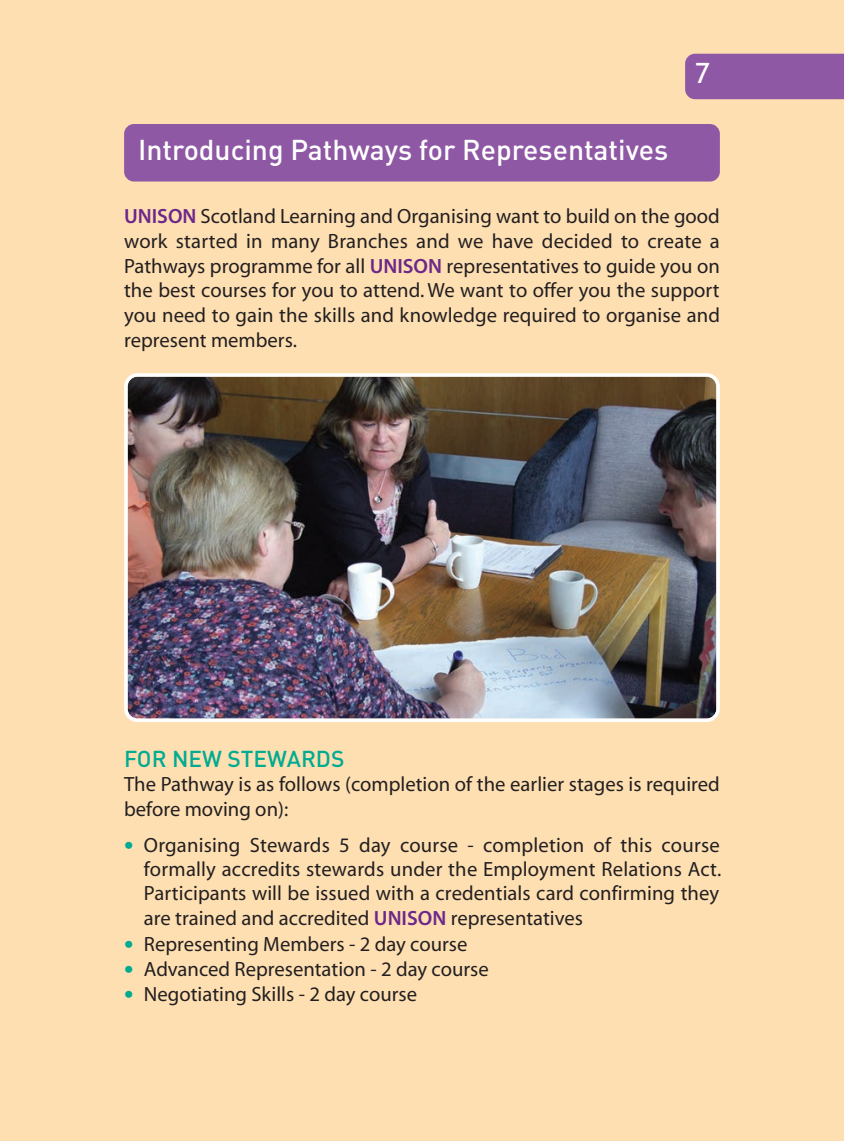
<style>
.page{position:relative;width:844px;height:1141px;background:#fff}
.page>*{position:absolute;margin:0;border:0;box-sizing:border-box;transform-origin:0 0}
.t1{font:500 28.35px "DIN";color:#fff}
.t2{font:28px "Trebuchet MS";color:#fff}
.t3{font:500 22.75px "DIN";color:#00ab91}
.t4{font:20.65px/24.8px "Myriad MM 400 wt 600 wd";color:#231f20;text-align:justify}
.s1{font-family:"Myriad MM 565 wt 600 wd";color:#6c2789}
.s2{font-family:"Tahoma";color:#00ab91}
</style>
<div class="page">
<div style="left:0;top:0;width:843px;height:1141px;background:#fedfb2"></div>
<div style="left:685px;top:54px;width:158px;height:45px;background:#8e58a4"></div>
<div style="left:124px;top:124px;width:595px;height:58px;background:#8e58a4;border-radius:10px"></div>
<img style="left:124px;top:373px;width:595px;height:349px">
<h1 class="t1" style="left:138px;top:134px;width:531px">Introducing Pathways for Representatives</h1>
<h2 class="t2" style="left:694px;top:57px;width:16px">7</h2>
<p class="t4" style="left:124px;top:205px;width:597px"><span class="s1">UNISON</span> Scotland Learning and Organising want to build on the good work started in many Branches and we have decided to create a Pathways programme for all <span class="s1">UNISON</span> representatives to guide you on the best courses for you to attend. We want to offer you the support you need to gain the skills and knowledge required to organise and represent members.</p>
<p class="t3" style="left:124px;top:746px;width:222px">FOR NEW STEWARDS</p>
<p class="t4" style="left:124px;top:774px;width:597px">The Pathway is as follows (completion of the earlier stages is required before moving on):</p>
<p class="t4" style="left:144px;top:835px;width:579px;line-height:24.3px;text-indent:-20px"><span class="s2">•</span> Organising Stewards 5 day course - completion of this course formally accredits stewards under the Employment Relations Act.<br>Participants will be issued with a credentials card confirming they are trained and accredited <span class="s1">UNISON</span> representatives</p>
<p class="t4" style="left:124px;top:934px;width:345px"><span class="s2">•</span> Representing Members - 2 day course</p>
<p class="t4" style="left:124px;top:958px;width:366px"><span class="s2">•</span> Advanced Representation - 2 day course</p>
<p class="t4" style="left:124px;top:983px;width:294px"><span class="s2">•</span> Negotiating Skills - 2 day course</p>
</div>
